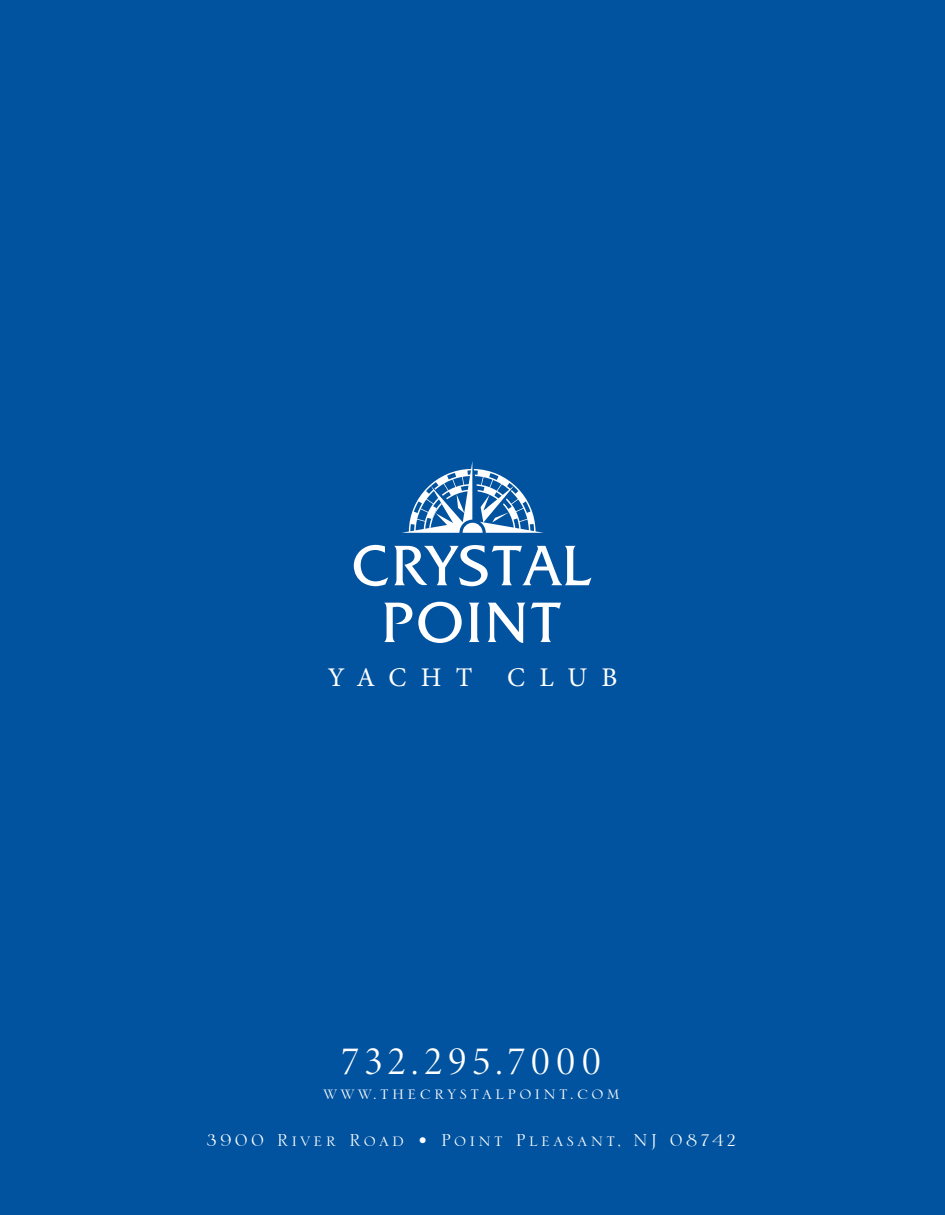
<style>
.page{position:relative;width:945px;height:1215px;background:#0153a0}
.page>*{position:absolute;margin:0;border:0;box-sizing:border-box;transform-origin:0 0}
.t1{font:39px "Minion 3 Display";letter-spacing:.14em;color:#fff}
.t2{font:27px "Minion Pro";letter-spacing:.53em;color:#fff}
.t3{font:22.5px/46.5px "Serlio LH";letter-spacing:.14em;color:#fff;text-align:center}
</style>
<div class="page">
<svg style="left:354px;top:545px;width:34px;height:41px"></svg>
<svg style="left:394px;top:545px;width:197px;height:41px"></svg>
<svg style="left:384px;top:603px;width:28px;height:39px"></svg>
<svg style="left:418px;top:602px;width:44px;height:41px"></svg>
<svg style="left:469px;top:603px;width:11px;height:39px"></svg>
<svg style="left:488px;top:603px;width:73px;height:40px"></svg>
<svg style="left:402px;top:461px;width:141px;height:72px"></svg>
<p class="t2" style="left:328px;top:660px;width:146px">YACHT</p>
<p class="t2" style="left:507px;top:660px;width:112px">CLUB</p>
<h1 class="t1" style="left:342px;top:1036px;width:261px">732.295.7000</h1>
<p class="t3" style="left:207px;top:1070px;width:530px">www.thecrystalpoint.com<br>3900 River Road • Point Pleasant, NJ 08742</p>
</div>
